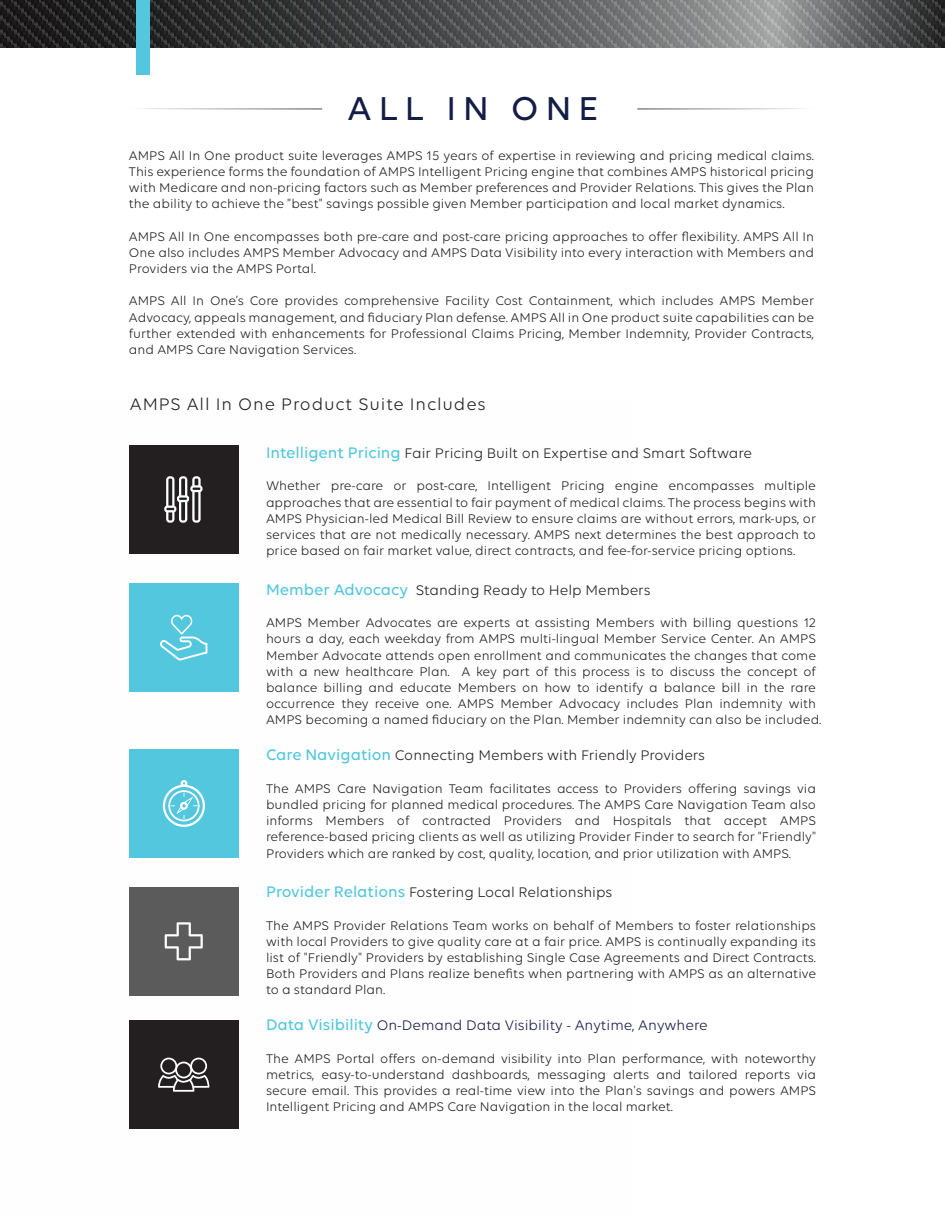
<style>
.page{position:relative;width:945px;height:1215px;background:#fff}
.page>*{position:absolute;margin:0;border:0;box-sizing:border-box;transform-origin:0 0}
.t1{font:500 35.7px "Volte";letter-spacing:.2em;color:#131d46}
.t2{font:18px "Volte";letter-spacing:.05em;color:#231f20}
.t3{font:15px "Volte";color:#231f20}
.t4{font:15px "Volte";color:#151b45}
.t5{font:13.5px/16.2px "Volte";color:#231f20;text-align:justify}
.s1{font-weight:500;font-size:16.5px;color:#52c7dd}
</style>
<div class="page">
<svg style="left:0;top:0;width:945px;height:48px;background:#525354"></svg>
<div style="left:129px;top:1020px;width:110px;height:109px;background:#231f20"></div>
<div style="left:129px;top:749px;width:110px;height:109px;background:#52c7dd"></div>
<div style="left:129px;top:445px;width:110px;height:109px;background:#231f20"></div>
<svg style="left:163px;top:780px;width:42px;height:47px"></svg>
<svg style="left:158px;top:1058px;width:52px;height:34px"></svg>
<svg style="left:164px;top:476px;width:39px;height:47px"></svg>
<svg style="left:139px;top:108px;width:183px;height:2px"></svg>
<svg style="left:637px;top:108px;width:168px;height:2px"></svg>
<div style="left:129px;top:887px;width:110px;height:109px;background:#5b5b5b"></div>
<svg style="left:165px;top:922px;width:38px;height:38px"></svg>
<div style="left:129px;top:583px;width:110px;height:109px;background:#52c7dd"></div>
<svg style="left:160px;top:615px;width:47px;height:45px"></svg>
<div style="left:137px;top:0;width:13px;height:74px;background:#52c7dd"></div>
<h1 class="t1" style="left:348px;top:87px;width:252px">ALL IN ONE</h1>
<p class="t5" style="left:129px;top:147px;width:687px">AMPS All In One product suite leverages AMPS 15 years of expertise in reviewing and pricing medical claims.<br>This experience forms the foundation of AMPS Intelligent Pricing engine that combines AMPS historical pricing with Medicare and non-pricing factors such as Member preferences and Provider Relations. This gives the Plan the ability to achieve the "best" savings possible given Member participation and local market dynamics.</p>
<p class="t5" style="left:129px;top:228px;width:687px">AMPS All In One encompasses both pre-care and post-care pricing approaches to offer flexibility. AMPS All In One also includes AMPS Member Advocacy and AMPS Data Visibility into every interaction with Members and Providers via the AMPS Portal.</p>
<p class="t5" style="left:129px;top:293px;width:687px">AMPS All In One’s Core provides comprehensive Facility Cost Containment, which includes AMPS Member Advocacy, appeals management, and fiduciary Plan defense. AMPS All in One product suite capabilities can be further extended with enhancements for Professional Claims Pricing, Member Indemnity, Provider Contracts, and AMPS Care Navigation Services.</p>
<h2 class="t2" style="left:130px;top:394px;width:357px">AMPS All In One Product Suite Includes</h2>
<p class="t3" style="left:266px;top:445px;width:488px"><span class="s1">Intelligent Pricing</span> Fair Pricing Built on Expertise and Smart Software</p>
<p class="t5" style="left:266px;top:478px;width:552px">Whether pre-care or post-care, Intelligent Pricing engine encompasses multiple approaches that are essential to fair payment of medical claims. The process begins with AMPS Physician-led Medical Bill Review to ensure claims are without errors, mark-ups, or services that are not medically necessary. AMPS next determines the best approach to price based on fair market value, direct contracts, and fee-for-service pricing options.</p>
<p class="t3" style="left:266px;top:581px;width:386px"><span class="s1">Member Advocacy</span> Standing Ready to Help Members</p>
<p class="t5" style="left:266px;top:614px;width:557px;text-align:left">AMPS Member Advocates are experts at assisting Members with billing questions 12 hours a day, each weekday from AMPS multi-lingual Member Service Center. An AMPS Member Advocate attends open enrollment and communicates the changes that come with a new healthcare Plan. A key part of this process is to discuss the concept of balance billing and educate Members on how to identify a balance bill in the rare occurrence they receive one. AMPS Member Advocacy includes Plan indemnity with AMPS becoming a named fiduciary on the Plan. Member indemnity can also be included.</p>
<p class="t3" style="left:266px;top:747px;width:441px"><span class="s1">Care Navigation</span> Connecting Members with Friendly Providers</p>
<p class="t5" style="left:266px;top:780px;width:552px">The AMPS Care Navigation Team facilitates access to Providers offering savings via bundled pricing for planned medical procedures. The AMPS Care Navigation Team also informs Members of contracted Providers and Hospitals that accept AMPS reference-based pricing clients as well as utilizing Provider Finder to search for "Friendly" Providers which are ranked by cost, quality, location, and prior utilization with AMPS.</p>
<p class="t3" style="left:266px;top:884px;width:348px"><span class="s1">Provider Relations</span> Fostering Local Relationships</p>
<p class="t5" style="left:266px;top:917px;width:552px">The AMPS Provider Relations Team works on behalf of Members to foster relationships with local Providers to give quality care at a fair price. AMPS is continually expanding its list of "Friendly" Providers by establishing Single Case Agreements and Direct Contracts.<br>Both Providers and Plans realize benefits when partnering with AMPS as an alternative to a standard Plan.</p>
<p class="t4" style="left:266px;top:1017px;width:443px"><span class="s1">Data Visibility</span> On-Demand Data Visibility - Anytime, Anywhere</p>
<p class="t5" style="left:266px;top:1050px;width:552px">The AMPS Portal offers on-demand visibility into Plan performance, with noteworthy metrics, easy-to-understand dashboards, messaging alerts and tailored reports via secure email. This provides a real-time view into the Plan's savings and powers AMPS Intelligent Pricing and AMPS Care Navigation in the local market.</p>
</div>
